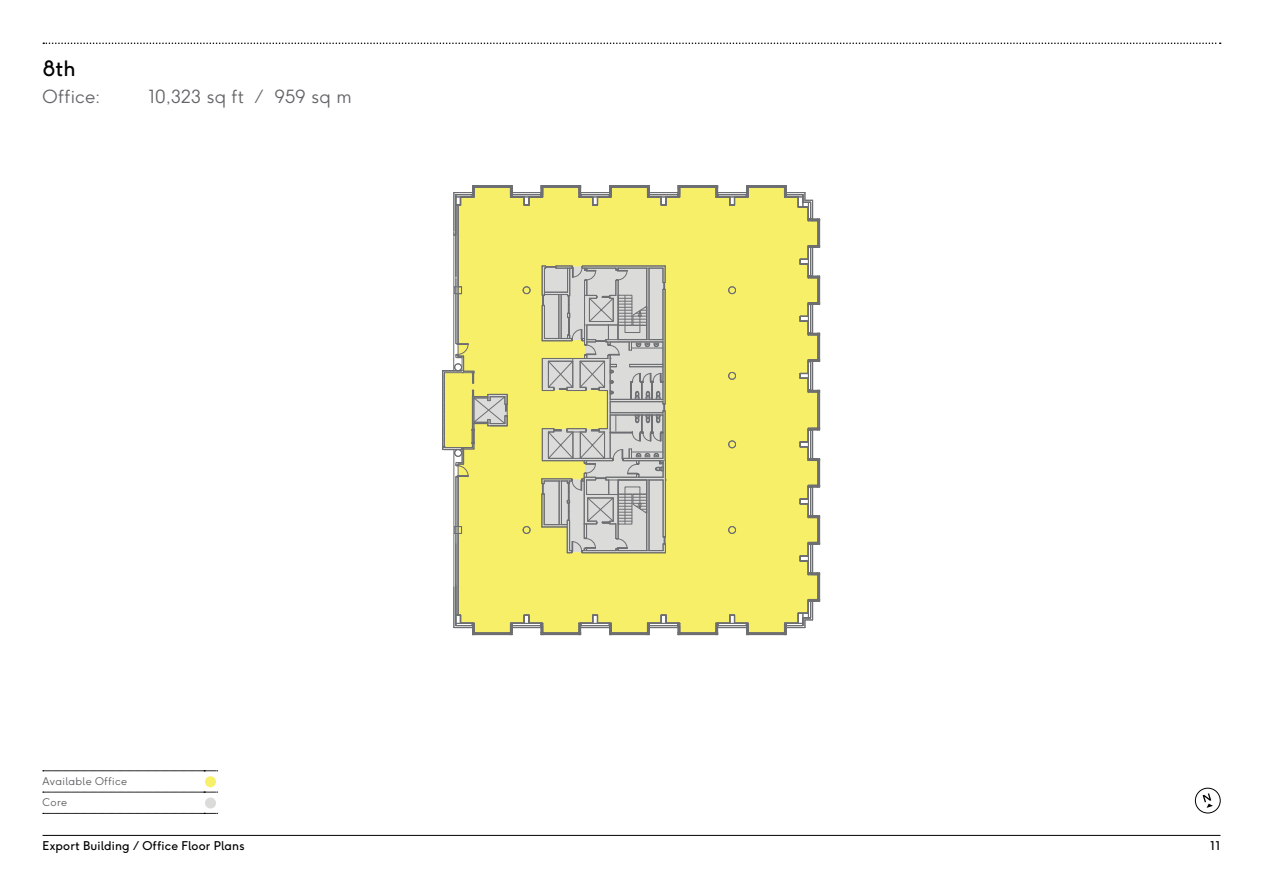
<style>
.page{position:relative;width:1263px;height:893px;background:#fff}
.page>*{position:absolute;margin:0;border:0;box-sizing:border-box;transform-origin:0 0}
.t1{font:21px "F37 Ginger";color:#000}
.t2{font:300 18px "F37 Ginger";letter-spacing:.02em;color:#646468}
.t3{font:12px "F37 Ginger";letter-spacing:.015em;color:#000}
.t4{font:300 10.5px/21.3px "F37 Ginger";letter-spacing:.035em;color:#58595b}
</style>
<div class="page">
<svg style="left:1202px;top:793px;width:11px;height:15px"></svg>
<div style="left:1195px;top:788px;width:25px;height:25px;border:1px solid #000;border-radius:50%"></div>
<hr style="left:43px;top:835px;width:1177px;height:1px;background:#000">
<svg style="left:43px;top:43px;width:1178px;height:1px"></svg>
<svg style="left:43px;top:771px;width:175px;height:1px"></svg>
<svg style="left:43px;top:792px;width:175px;height:1px"></svg>
<svg style="left:43px;top:813px;width:175px;height:1px"></svg>
<div style="left:205px;top:776px;width:11px;height:11px;background:#f8ef6a;border-radius:50%"></div>
<div style="left:205px;top:797px;width:11px;height:11px;background:#dbdcda;border-radius:50%"></div>
<svg style="left:442px;top:185px;width:378px;height:450px"></svg>
<h1 class="t1" style="left:43px;top:59px;width:35px">8th</h1>
<h2 class="t2" style="left:43px;top:89px;width:59px">Office:</h2>
<h2 class="t2" style="left:149px;top:89px;width:205px">10,323 sq ft / 959 sq m</h2>
<p class="t4" style="left:43px;top:771px;width:86px">Available Office<br>Core</p>
<p class="t3" style="left:43px;top:841px;width:204px">Export Building / Office Floor Plans</p>
<p class="t3" style="left:1210px;top:841px;width:11px">11</p>
</div>
